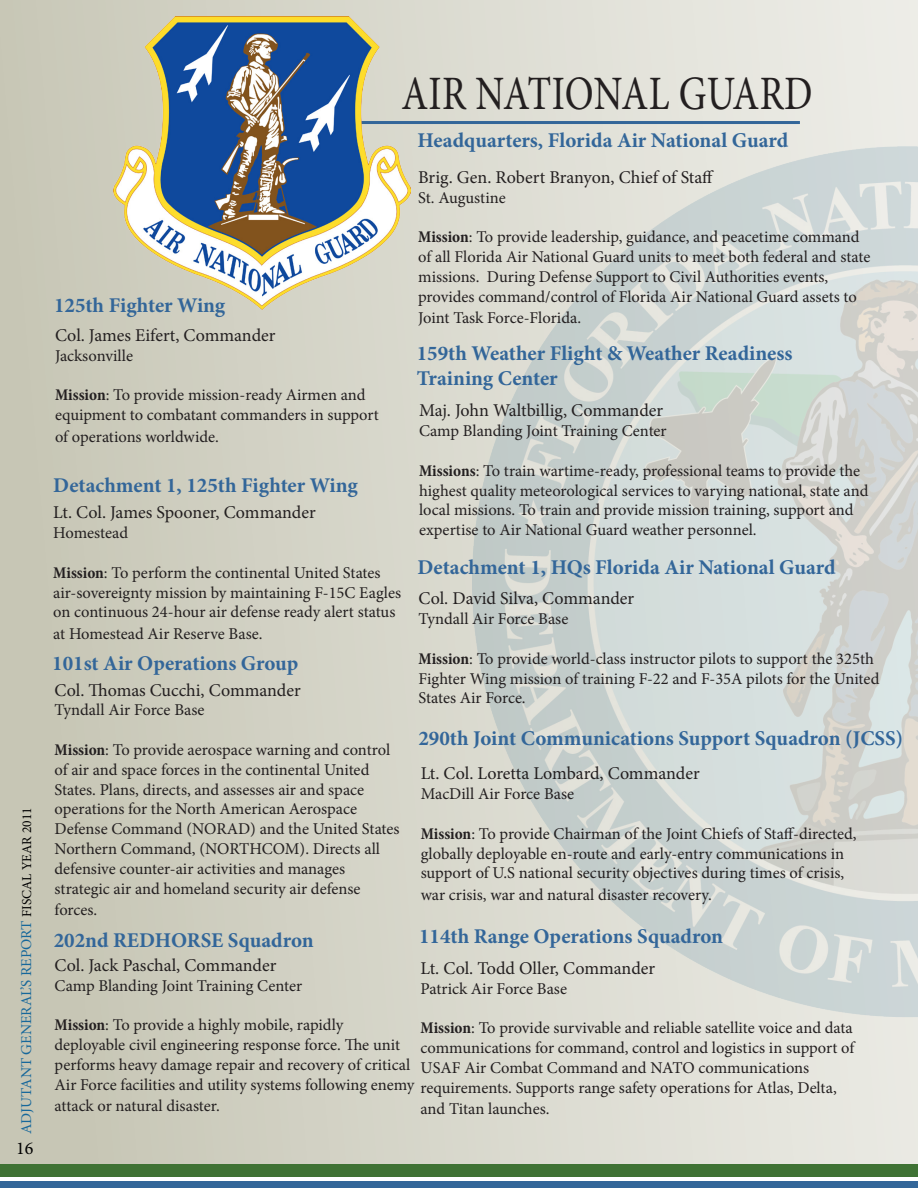
<style>
.page{position:relative;width:918px;height:1188px;background:#fff}
.page>*{position:absolute;margin:0;border:0;box-sizing:border-box;transform-origin:0 0}
.t1{font:48px "Minion Pro";color:#231f20;scale:.81 1}
.t2{font:700 21px/25.2px "Minion Pro";color:#369}
.t3{font:18px "Minion Pro";letter-spacing:-.005em;color:#231f20}
.t4{font:18px "Minion Pro";color:#000}
.t5{font:16.5px/19.8px "Minion Pro";color:#231f20}
.t6{font:15px "Minion Pro";color:#17689b}
.s1{font-size:13.5px;color:#000}
.s2{font-weight:700;font-stretch:condensed}
</style>
<div class="page">
<div style="left:0;top:0;width:918px;height:1188px;background:linear-gradient(to right,#c6c5b4,#edede7)"></div>
<img style="left:472px;top:135px;width:446px;height:883px">
<div style="left:0;top:1181px;width:918px;height:7px;background:#369"></div>
<hr style="left:0;top:1177px;width:918px;height:4px;background:#fff">
<div style="left:0;top:1164px;width:918px;height:13px;background:#3f7234"></div>
<hr style="left:173px;top:121px;width:627px;height:3px;background:#369">
<img style="left:113px;top:16px;width:298px;height:293px">
<p class="t6" style="left:16px;top:1134px;width:328px;rotate:-90deg">ADJUTANT GENERAL’S REPORT <span class="s1">FISCAL YEAR 2011</span></p>
<p class="t4" style="left:16px;top:1136px;width:19px">16</p>
<h1 class="t1" style="left:401px;top:62px;width:123px">air national</h1>
<h1 class="t1" style="left:679px;top:62px;width:34px">guard</h1>
<p class="t2" style="left:418px;top:128px;width:372px">Headquarters, Florida Air National Guard</p>
<p class="t3" style="left:418px;top:165px;width:297px">Brig. Gen. Robert Branyon, Chief of Staff</p>
<p class="t5" style="left:418px;top:188px;width:89px">St. Augustine</p>
<p class="t5" style="left:418px;top:227px;width:454px"><span class="s2">Mission</span>: To provide leadership, guidance, and peacetime command of all Florida Air National Guard units to meet both federal and state missions. During Defense Support to Civil Authorities events, provides command/control of Florida Air National Guard assets to</p>
<p class="t5" style="left:418px;top:308px;width:164px">Joint Task Force-Florida.</p>
<p class="t2" style="left:54px;top:292px;width:173px">125th Fighter Wing</p>
<p class="t3" style="left:55px;top:323px;width:222px">Col. James Eifert, Commander</p>
<p class="t5" style="left:55px;top:345px;width:79px">Jacksonville</p>
<p class="t5" style="left:55px;top:385px;width:325px"><span class="s2">Mission</span>: To provide mission-ready Airmen and equipment to combatant commanders in support</p>
<p class="t5" style="left:55px;top:426px;width:165px">of operations worldwide.</p>
<p class="t2" style="left:417px;top:340px;width:377px">159th Weather Flight &amp; Weather Readiness<br>Training Center</p>
<p class="t3" style="left:419px;top:399px;width:246px">Maj. John Waltbillig, Commander</p>
<p class="t5" style="left:419px;top:421px;width:249px">Camp Blanding Joint Training Center</p>
<p class="t5" style="left:419px;top:461px;width:451px"><span class="s2">Missions</span>: To train wartime-ready, professional teams to provide the highest quality meteorological services to varying national, state and local missions. To train and provide mission training, support and expertise to Air National Guard weather personnel.</p>
<p class="t2" style="left:53px;top:473px;width:306px">Detachment 1, 125th Fighter Wing</p>
<p class="t3" style="left:53px;top:501px;width:264px">Lt. Col. James Spooner, Commander</p>
<p class="t5" style="left:53px;top:523px;width:76px">Homestead</p>
<p class="t5" style="left:53px;top:563px;width:349px"><span class="s2">Mission</span>: To perform the continental United States air-sovereignty mission by maintaining F-15C Eagles on continuous 24-hour air defense ready alert status</p>
<p class="t5" style="left:53px;top:624px;width:211px">at Homestead Air Reserve Base.</p>
<p class="t2" style="left:52px;top:650px;width:248px">101st Air Operations Group</p>
<p class="t3" style="left:55px;top:678px;width:248px">Col. Thomas Cucchi, Commander</p>
<p class="t5" style="left:55px;top:700px;width:151px">Tyndall Air Force Base</p>
<p class="t5" style="left:55px;top:740px;width:347px"><span class="s2">Mission</span>: To provide aerospace warning and control of air and space forces in the continental United States. Plans, directs, and assesses air and space operations for the North American Aerospace Defense Command (NORAD) and the United States Northern Command, (NORTHCOM). Directs all defensive counter-air activities and manages strategic air and homeland security air defense</p>
<p class="t5" style="left:55px;top:900px;width:44px">forces.</p>
<p class="t2" style="left:418px;top:554px;width:420px">Detachment 1, HQs Florida Air National Guard</p>
<p class="t3" style="left:418px;top:587px;width:217px">Col. David Silva, Commander</p>
<p class="t5" style="left:418px;top:609px;width:151px">Tyndall Air Force Base</p>
<p class="t5" style="left:418px;top:649px;width:462px"><span class="s2">Mission</span>: To provide world-class instructor pilots to support the 325th<br>Fighter Wing mission of training F-22 and F-35A pilots for the United<br>States Air Force.</p>
<p class="t2" style="left:418px;top:726px;width:486px">290th Joint Communications Support Squadron (JCSS)</p>
<p class="t3" style="left:421px;top:762px;width:281px">Lt. Col. Loretta Lombard, Commander</p>
<p class="t5" style="left:421px;top:784px;width:155px">MacDill Air Force Base</p>
<p class="t5" style="left:421px;top:824px;width:437px"><span class="s2">Mission</span>: To provide Chairman of the Joint Chiefs of Staff-directed, globally deployable en-route and early-entry communications in support of U.S national security objectives during times of crisis,</p>
<p class="t5" style="left:421px;top:885px;width:293px">war crisis, war and natural disaster recovery.</p>
<p class="t2" style="left:419px;top:923px;width:306px">114th Range Operations Squadron</p>
<p class="t3" style="left:421px;top:956px;width:236px">Lt. Col. Todd Oller, Commander</p>
<p class="t5" style="left:421px;top:978px;width:148px">Patrick Air Force Base</p>
<p class="t5" style="left:421px;top:1018px;width:435px"><span class="s2">Mission</span>: To provide survivable and reliable satellite voice and data communications for command, control and logistics in support of USAF Air Combat Command and NATO communications requirements. Supports range safety operations for Atlas, Delta,</p>
<p class="t5" style="left:421px;top:1099px;width:130px">and Titan launches.</p>
<p class="t2" style="left:54px;top:928px;width:262px">202nd REDHORSE Squadron</p>
<p class="t3" style="left:55px;top:953px;width:223px">Col. Jack Paschal, Commander</p>
<p class="t5" style="left:55px;top:975px;width:249px">Camp Blanding Joint Training Center</p>
<p class="t5" style="left:55px;top:1015px;width:361px"><span class="s2">Mission</span>: To provide a highly mobile, rapidly deployable civil engineering response force. The unit performs heavy damage repair and recovery of critical Air Force facilities and utility systems following enemy</p>
<p class="t5" style="left:55px;top:1096px;width:167px">attack or natural disaster.</p>
</div>
